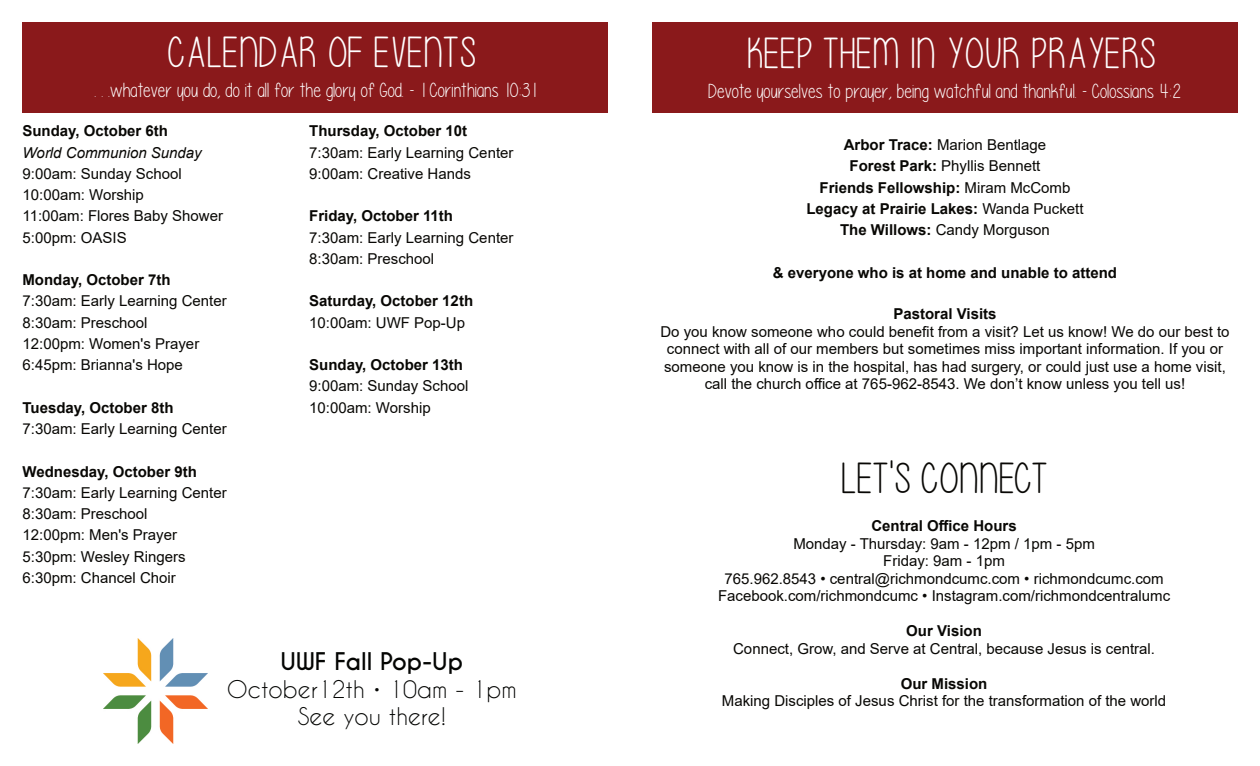
<style>
.page{position:relative;width:1260px;height:766px;background:#fff}
.page>*{position:absolute;margin:0;border:0;box-sizing:border-box;transform-origin:0 0}
.t1{font:43.5px "Please write me a song";color:#fff}
.t2{font:43.5px "Please write me a song";color:#080704}
.t3{font:22.88px/27.4px "Caviar Dreams";color:#040503;text-align:center}
.t4{font:700 22.88px "Caviar Dreams";color:#040503}
.t5{font:20.5px "Please write me a song";color:#fff}
.t6{font:15px/21.2px "Arial";color:#080704}
.t7{font:700 15px/21.2px "Arial";color:#080704;text-align:center}
.t8{font:italic 15px "Arial";color:#080704}
.s1{font-weight:400}
</style>
<div class="page">
<div style="left:22px;top:23px;width:586px;height:90px;background:#8a191b"></div>
<div style="left:652px;top:23px;width:586px;height:90px;background:#8a191b"></div>
<img style="left:103px;top:638px;width:105px;height:105px">
<h1 class="t1" style="left:169px;top:33px;width:310px">CALENDAR OF EVENTS</h1>
<h3 class="t5" style="left:95px;top:80px;width:443px">. . .whatever you do, do it all for the glory of God. - 1 Corinthians 10:31</h3>
<p class="t7" style="left:22px;top:122px;width:147px">Sunday, October 6th</p>
<p class="t8" style="left:22px;top:146px;width:181px">World Communion Sunday</p>
<p class="t6" style="left:22px;top:164px;width:202px">9:00am: Sunday School<br>10:00am: Worship<br>11:00am: Flores Baby Shower<br>5:00pm: OASIS</p>
<p class="t7" style="left:22px;top:270px;width:150px">Monday, October 7th</p>
<p class="t6" style="left:22px;top:292px;width:206px">7:30am: Early Learning Center<br>8:30am: Preschool<br>12:00pm: Women's Prayer<br>6:45pm: Brianna's Hope</p>
<p class="t7" style="left:22px;top:398px;width:153px">Tuesday, October 8th</p>
<p class="t6" style="left:22px;top:419px;width:206px">7:30am: Early Learning Center</p>
<p class="t7" style="left:22px;top:462px;width:176px">Wednesday, October 9th</p>
<p class="t6" style="left:22px;top:483px;width:206px">7:30am: Early Learning Center<br>8:30am: Preschool<br>12:00pm: Men's Prayer<br>5:30pm: Wesley Ringers<br>6:30pm: Chancel Choir</p>
<p class="t7" style="left:309px;top:122px;width:160px">Thursday, October 10t</p>
<p class="t6" style="left:309px;top:143px;width:206px">7:30am: Early Learning Center<br>9:00am: Creative Hands</p>
<p class="t7" style="left:309px;top:207px;width:145px">Friday, October 11th</p>
<p class="t6" style="left:309px;top:228px;width:206px">7:30am: Early Learning Center<br>8:30am: Preschool</p>
<p class="t7" style="left:309px;top:292px;width:165px">Saturday, October 12th</p>
<p class="t6" style="left:309px;top:313px;width:157px">10:00am: UWF Pop-Up</p>
<p class="t7" style="left:309px;top:355px;width:155px">Sunday, October 13th</p>
<p class="t6" style="left:309px;top:377px;width:161px">9:00am: Sunday School<br>10:00am: Worship</p>
<h2 class="t4" style="left:281px;top:652px;width:184px">UWF Fall Pop-Up</h2>
<h2 class="t3" style="left:227px;top:677px;width:291px">October12th • 10am - 1pm<br>See you there!</h2>
<h1 class="t1" style="left:747px;top:33px;width:411px">KEEP THEM IN YOUR PRAYERS</h1>
<h3 class="t5" style="left:708px;top:81px;width:474px">Devote yourselves to prayer, being watchful and thankful. - Colossians 4:2</h3>
<p class="t7" style="left:806px;top:135px;width:279px">Arbor Trace: <span class="s1">Marion Bentlage<br></span>Forest Park: <span class="s1">Phyllis Bennett<br></span>Friends Fellowship: <span class="s1">Miram McComb<br></span>Legacy at Prairie Lakes: <span class="s1">Wanda Puckett<br></span>The Willows: <span class="s1">Candy Morguson</span></p>
<p class="t7" style="left:773px;top:263px;width:346px">&amp; everyone who is at home and unable to attend</p>
<p class="t7" style="left:893px;top:304px;width:105px">Pastoral Visits</p>
<p class="t6" style="left:660px;top:324px;width:571px;line-height:17.5px;text-align:center">Do you know someone who could benefit from a visit? Let us know! We do our best to connect with all of our members but sometimes miss important information. If you or someone you know is in the hospital, has had surgery, or could just use a home visit, call the church office at 765-962-8543. We don’t know unless you tell us!</p>
<h1 class="t2" style="left:841px;top:458px;width:209px">LET'S CONNECT</h1>
<p class="t7" style="left:871px;top:516px;width:147px">Central Office Hours</p>
<p class="t6" style="left:718px;top:535px;width:454px;line-height:17.5px;text-align:center">Monday - Thursday: 9am - 12pm / 1pm - 5pm<br>Friday: 9am - 1pm<br>765.962.8543 • central@richmondcumc.com • richmondcumc.com Facebook.com/richmondcumc • Instagram.com/richmondcentralumc</p>
<p class="t7" style="left:906px;top:621px;width:77px">Our Vision</p>
<p class="t6" style="left:733px;top:639px;width:423px">Connect, Grow, and Serve at Central, because Jesus is central.</p>
<p class="t7" style="left:901px;top:674px;width:88px">Our Mission</p>
<p class="t6" style="left:722px;top:691px;width:446px">Making Disciples of Jesus Christ for the transformation of the world</p>
</div>
